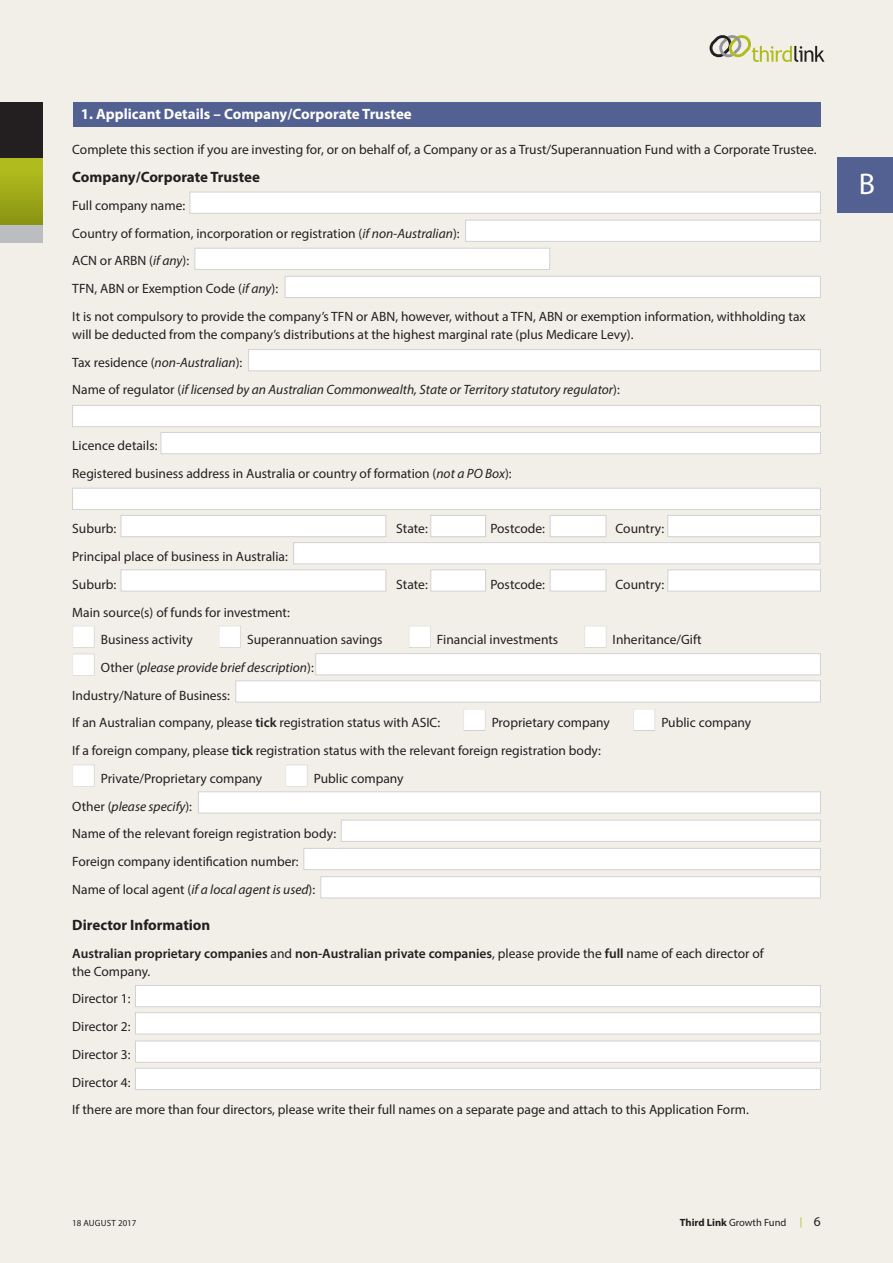
<style>
.page{position:relative;width:893px;height:1263px;background:#f1efe8}
.page>*{position:absolute;margin:0;border:0;box-sizing:border-box;transform-origin:0 0}
.t1{font:30px "Myriad Pro";color:#fff}
.t2{font:700 15px "Myriad Pro";color:#fff}
.t3{font:700 15px "Myriad Pro";color:#231f20}
.t4{font:13.5px/27.8px "Myriad Pro";color:#231f20}
.t5{font:600 13.5px/18px "Myriad Pro";color:#231f20}
.t6{font:10.5px "Myriad Pro";color:#231f20}
.t7{font:10.5px "Myriad Pro";color:#b0bb1d}
.t8{font:9px "Myriad Pro";color:#231f20}
.s1{font-style:italic}
.s2{color:#fff}
.s3{font-weight:600}
.s4{font-weight:400}
.s5{font-weight:700}
.s6{font-size:13.5px;color:#231f20}
</style>
<div class="page">
<div style="left:248px;top:349px;width:573px;height:22px;background:#fff;border:1px solid #d1d2d4"></div>
<div style="left:72px;top:405px;width:749px;height:22px;background:#fff;border:1px solid #d1d2d4"></div>
<div style="left:72px;top:488px;width:749px;height:22px;background:#fff;border:1px solid #d1d2d4"></div>
<div style="left:161px;top:432px;width:660px;height:22px;background:#fff;border:1px solid #d1d2d4"></div>
<div style="left:668px;top:515px;width:153px;height:22px;background:#fff;border:1px solid #d1d2d4"></div>
<div style="left:668px;top:570px;width:153px;height:21px;background:#fff;border:1px solid #d1d2d4"></div>
<div style="left:315px;top:653px;width:506px;height:22px;background:#fff;border:1px solid #d1d2d4"></div>
<div style="left:236px;top:681px;width:585px;height:21px;background:#fff;border:1px solid #d1d2d4"></div>
<div style="left:198px;top:792px;width:623px;height:21px;background:#fff;border:1px solid #d1d2d4"></div>
<div style="left:135px;top:985px;width:686px;height:22px;background:#fff;border:1px solid #d1d2d4"></div>
<div style="left:341px;top:820px;width:480px;height:21px;background:#fff;border:1px solid #d1d2d4"></div>
<div style="left:135px;top:1012px;width:686px;height:22px;background:#fff;border:1px solid #d1d2d4"></div>
<div style="left:304px;top:848px;width:517px;height:22px;background:#fff;border:1px solid #d1d2d4"></div>
<div style="left:135px;top:1041px;width:686px;height:21px;background:#fff;border:1px solid #d1d2d4"></div>
<div style="left:321px;top:876px;width:500px;height:22px;background:#fff;border:1px solid #d1d2d4"></div>
<div style="left:135px;top:1068px;width:686px;height:22px;background:#fff;border:1px solid #d1d2d4"></div>
<div style="left:550px;top:515px;width:56px;height:22px;background:#fff;border:1px solid #d1d2d4"></div>
<div style="left:550px;top:570px;width:56px;height:21px;background:#fff;border:1px solid #d1d2d4"></div>
<div style="left:431px;top:515px;width:55px;height:22px;background:#fff;border:1px solid #d1d2d4"></div>
<div style="left:431px;top:570px;width:55px;height:21px;background:#fff;border:1px solid #d1d2d4"></div>
<div style="left:293px;top:542px;width:527px;height:22px;background:#fff;border:1px solid #d1d2d4"></div>
<div style="left:121px;top:515px;width:265px;height:22px;background:#fff;border:1px solid #d1d2d4"></div>
<div style="left:121px;top:570px;width:265px;height:21px;background:#fff;border:1px solid #d1d2d4"></div>
<div style="left:285px;top:276px;width:536px;height:22px;background:#fff;border:1px solid #d1d2d4"></div>
<div style="left:190px;top:192px;width:631px;height:21px;background:#fff;border:1px solid #d1d2d4"></div>
<div style="left:465px;top:220px;width:356px;height:22px;background:#fff;border:1px solid #d1d2d4"></div>
<div style="left:195px;top:248px;width:355px;height:22px;background:#fff;border:1px solid #d1d2d4"></div>
<div style="left:73px;top:102px;width:748px;height:24px;background:#536192"></div>
<div style="left:0;top:157px;width:43px;height:68px;background:linear-gradient(to bottom,#b7c21f,#8b9412)"></div>
<div style="left:0;top:225px;width:43px;height:17px;background:#bcbdc0"></div>
<div style="left:0;top:102px;width:43px;height:55px;background:#231f20"></div>
<svg style="left:709px;top:35px;width:116px;height:27px"></svg>
<div style="left:73px;top:626px;width:22px;height:22px;border:1px solid #d1d2d4"></div>
<div style="left:219px;top:626px;width:22px;height:22px;border:1px solid #d1d2d4"></div>
<div style="left:409px;top:626px;width:22px;height:22px;border:1px solid #d1d2d4"></div>
<div style="left:585px;top:626px;width:21px;height:22px;border:1px solid #d1d2d4"></div>
<div style="left:73px;top:654px;width:22px;height:21px;border:1px solid #d1d2d4"></div>
<div style="left:464px;top:709px;width:21px;height:22px;border:1px solid #d1d2d4"></div>
<div style="left:633px;top:709px;width:22px;height:22px;border:1px solid #d1d2d4"></div>
<div style="left:73px;top:765px;width:22px;height:21px;border:1px solid #d1d2d4"></div>
<div style="left:286px;top:765px;width:21px;height:21px;border:1px solid #d1d2d4"></div>
<div style="left:838px;top:157px;width:55px;height:56px;background:#536192"></div>
<p class="t2" style="left:81px;top:104px;width:333px">1. Applicant Details – Company/Corporate Trustee</p>
<p class="t4" style="left:72px;top:135px;width:746px">Complete this section if you are investing for, or on behalf of, a Company or as a Trust/Superannuation Fund with a Corporate Trustee.</p>
<p class="t3" style="left:72px;top:167px;width:189px">Company/Corporate Trustee</p>
<p class="t4" style="left:72px;top:191px;width:735px">Full company name:<br>Country of formation, incorporation or registration (<span class="s1">if non-Australian</span>):<br>ACN or ARBN (<span class="s1">if any</span>):<br>TFN, ABN or Exemption Code (<span class="s1">if any</span>):<br>It is not compulsory to provide the company’s TFN or ABN, however, without a TFN, ABN or exemption information, withholding tax</p>
<p class="t4" style="left:72px;top:320px;width:563px">will be deducted from the company’s distributions at the highest marginal rate (plus Medicare Levy).<br>Tax residence (<span class="s1">non-Australian</span>):<br>Name of regulator (<span class="s1">if licensed by an Australian Commonwealth, State or Territory statutory regulator</span>):</p>
<p class="t4" style="left:72px;top:431px;width:441px">Licence details:<br>Registered business address in Australia or country of formation (<span class="s1">not a PO Box</span>):</p>
<p class="t4" style="left:72px;top:515px;width:46px">Suburb:</p>
<p class="t4" style="left:396px;top:515px;width:33px">State:</p>
<p class="t4" style="left:490px;top:515px;width:56px">Postcode:</p>
<p class="t4" style="left:616px;top:515px;width:50px">Country:</p>
<p class="t4" style="left:72px;top:542px;width:217px">Principal place of business in Australia:<br>Suburb:</p>
<p class="t4" style="left:396px;top:570px;width:33px">State:</p>
<p class="t4" style="left:490px;top:570px;width:56px">Postcode:</p>
<p class="t4" style="left:616px;top:570px;width:50px">Country:</p>
<p class="t4" style="left:72px;top:598px;width:219px">Main source(s) of funds for investment:</p>
<p class="t4" style="left:72px;top:626px;width:122px"><span class="s2">■</span> Business activity</p>
<p class="t4" style="left:219px;top:626px;width:166px"><span class="s2">■</span> Superannuation savings</p>
<p class="t4" style="left:408px;top:626px;width:151px"><span class="s2">■</span> Financial investments</p>
<p class="t4" style="left:584px;top:626px;width:119px"><span class="s2">■</span> Inheritance/Gift</p>
<p class="t4" style="left:72px;top:653px;width:369px"><span class="s2">■</span> Other (<span class="s1">please provide brief description</span>):<br>Industry/Nature of Business:<br>If an Australian company, please <span class="s3">tick</span> registration status with ASIC:</p>
<p class="t4" style="left:463px;top:709px;width:148px"><span class="s2">■</span> Proprietary company</p>
<p class="t4" style="left:633px;top:709px;width:120px"><span class="s2">■</span> Public company</p>
<p class="t4" style="left:72px;top:737px;width:530px">If a foreign company, please <span class="s3">tick</span> registration status with the relevant foreign registration body:</p>
<p class="t4" style="left:72px;top:764px;width:192px"><span class="s2">■</span> Private/Proprietary company</p>
<p class="t4" style="left:285px;top:764px;width:120px"><span class="s2">■</span> Public company</p>
<p class="t4" style="left:72px;top:792px;width:265px">Other (<span class="s1">please specify</span>):<br>Name of the relevant foreign registration body:<br>Foreign company identification number:<br>Name of local agent (<span class="s1">if a local agent is used</span>):</p>
<p class="t3" style="left:72px;top:915px;width:140px">Director Information</p>
<p class="t5" style="left:72px;top:944px;width:693px">Australian proprietary companies <span class="s4">and</span> non-Australian private companies<span class="s4">, please provide the</span> full <span class="s4">name of each director of the Company.</span></p>
<p class="t4" style="left:72px;top:985px;width:678px">Director 1:<br>Director 2:<br>Director 3:<br>Director 4:<br>If there are more than four directors, please write their full names on a separate page and attach to this Application Form.</p>
<p class="t8" style="left:72px;top:1217px;width:66px">18 AUGUST 2017</p>
<p class="t6" style="left:680px;top:1216px;width:108px"><span class="s5">Third Link</span> Growth Fund</p>
<p class="t7" style="left:800px;top:1215px;width:22px">| <span class="s6">6</span></p>
<h1 class="t1" style="left:859px;top:166px;width:18px">B</h1>
</div>
